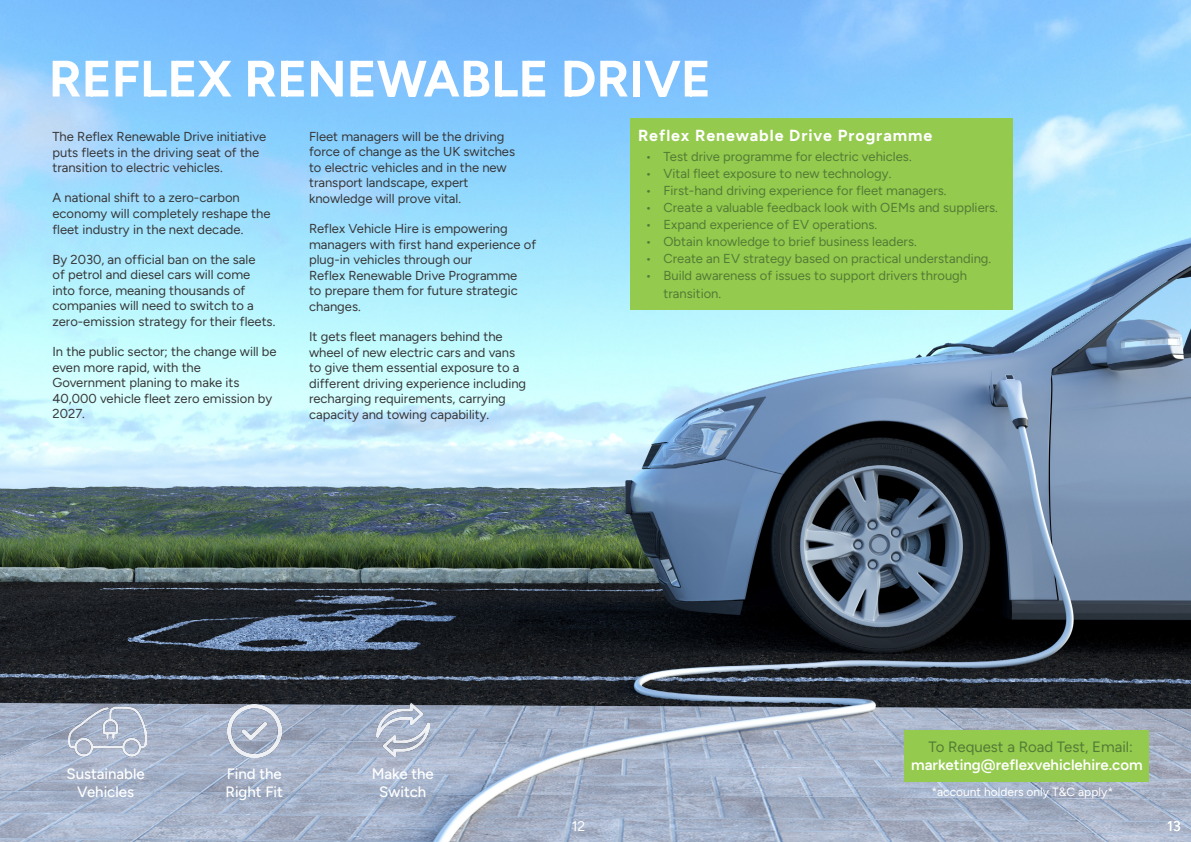
<style>
.page{position:relative;width:1191px;height:842px;background:#fff}
.page>*{position:absolute;margin:0;border:0;box-sizing:border-box;transform-origin:0 0}
.t1{font:700 51px "Figtree";color:#fff}
.t2{font:700 16px "Figtree";letter-spacing:.06em;color:#fff}
.t3{font:500 15px/18px "Figtree";color:#fff;text-align:center}
.t4{font:600 15px "Figtree";color:#fff}
.t5{font:15px "Figtree";color:#527c36}
.t6{font:14px "Figtree";color:#fff}
.t7{font:13px/15.6px "Figtree";color:#383839}
.t8{font:13px/18px "Figtree";color:#527c36}
.t9{font:12px "Figtree";color:#fff}
</style>
<div class="page">
<img style="left:0;top:0;width:1191px;height:842px">
<img style="left:227px;top:704px;width:54px;height:54px">
<img style="left:376px;top:703px;width:53px;height:54px">
<img style="left:68px;top:692px;width:78px;height:78px">
<div style="left:630px;top:118px;width:383px;height:192px;background:#94ca4e"></div>
<div style="left:904px;top:731px;width:245px;height:51px;background:#94ca4e"></div>
<h1 class="t1" style="left:49px;top:48px;width:663px">REFLEX RENEWABLE DRIVE</h1>
<p class="t7" style="left:52px;top:129px;width:215px">The Reflex Renewable Drive initiative puts fleets in the driving seat of the transition to electric vehicles.</p>
<p class="t7" style="left:52px;top:190px;width:219px">A national shift to a zero-carbon economy will completely reshape the fleet industry in the next decade.</p>
<p class="t7" style="left:52px;top:251px;width:224px">By 2030, an official ban on the sale<br>of petrol and diesel cars will come into force, meaning thousands of companies will need to switch to a zero-emission strategy for their fleets.</p>
<p class="t7" style="left:52px;top:344px;width:226px">In the public sector; the change will be even more rapid, with the<br>Government planing to make its<br>40,000 vehicle fleet zero emission by<br>2027.</p>
<p class="t2" style="left:638px;top:125px;width:296px">Reflex Renewable Drive Programme</p>
<p class="t8" style="left:645px;top:147px;width:268px">• Test drive programme for electric vehicles.</p>
<p class="t8" style="left:645px;top:164px;width:247px">• Vital fleet exposure to new technology.</p>
<p class="t8" style="left:645px;top:181px;width:302px">• First-hand driving experience for fleet managers.</p>
<p class="t8" style="left:645px;top:198px;width:354px">• Create a valuable feedback look with OEMs and suppliers.</p>
<p class="t8" style="left:645px;top:215px;width:233px">• Expand experience of EV operations.</p>
<p class="t8" style="left:645px;top:232px;width:273px">• Obtain knowledge to brief business leaders.</p>
<p class="t8" style="left:645px;top:249px;width:347px">• Create an EV strategy based on practical understanding.</p>
<p class="t8" style="left:663px;top:266px;width:305px;text-indent:-18px">• Build awareness of issues to support drivers through transition.</p>
<p class="t7" style="left:309px;top:128px;width:207px">Fleet managers will be the driving force of change as the UK switches to electric vehicles and in the new transport landscape, expert knowledge will prove vital.</p>
<p class="t7" style="left:309px;top:221px;width:229px">Reflex Vehicle Hire is empowering managers with first hand experience of plug-in vehicles through our<br>Reflex Renewable Drive Programme<br>to prepare them for future strategic changes.</p>
<p class="t7" style="left:309px;top:329px;width:219px">It gets fleet managers behind the wheel of new electric cars and vans to give them essential exposure to a different driving experience including recharging requirements, carrying capacity and towing capability.</p>
<p class="t3" style="left:66px;top:765px;width:80px">Sustainable<br>Vehicles</p>
<p class="t3" style="left:225px;top:765px;width:59px;text-align:left">Find the<br>Right Fit</p>
<p class="t3" style="left:372px;top:765px;width:64px">Make the<br>Switch</p>
<p class="t5" style="left:928px;top:739px;width:206px">To Request a Road Test, Email:</p>
<p class="t4" style="left:911px;top:756px;width:233px">marketing@reflexvehiclehire.com</p>
<p class="t9" style="left:931px;top:785px;width:183px">*account holders only T&amp;C apply*</p>
<p class="t6" style="left:571px;top:818px;width:15px">12</p>
<p class="t6" style="left:1167px;top:818px;width:15px">13</p>
</div>
